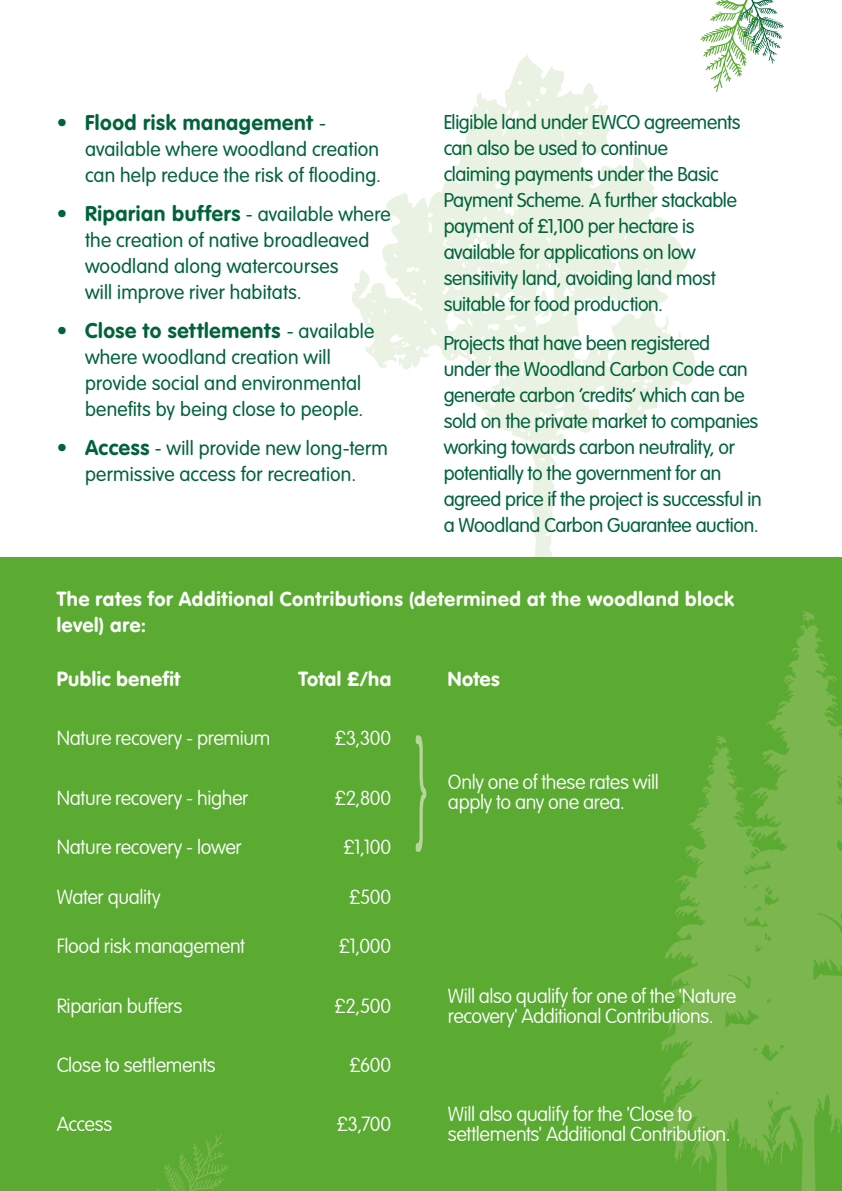
<style>
.page{position:relative;width:842px;height:1191px;background:#fff}
.page>*{position:absolute;margin:0;border:0;box-sizing:border-box;transform-origin:0 0}
.Bodytext{font:300 21px/26px "VAG Rundschrift D";letter-spacing:-.015em;color:#00633a}
.Bodytext-2{font:300 21px/26px "VAG Rundschrift D";letter-spacing:.01em;color:#00633a}
.Bodytext-3{font:100 20px/20px "VAG Rounded";letter-spacing:-.02em;color:#fff}
.Bodytext-4{font:20px/26px "VAG Rounded Bold";letter-spacing:.03em;color:#fff}
.s1{font-family:"VAG Rounded Std";font-weight:700}
</style>
<div class="page">
<svg style="left:350px;top:55px;width:350px;height:503px"></svg>
<div style="left:0;top:558px;width:842px;height:633px;background:#5bab33"></div>
<svg style="left:661px;top:611px;width:181px;height:580px;fill:#7bb64e"></svg>
<svg style="left:701px;top:0;width:83px;height:92px"></svg>
<svg style="left:157px;top:1134px;width:71px;height:57px"></svg>
<svg style="left:416px;top:735px;width:10px;height:117px"></svg>
<p class="Bodytext-2" style="left:85px;top:110px;width:298px;text-indent:-28px"><span class="s1">• Flood risk management</span> - available where woodland creation can help reduce the risk of flooding.</p>
<p class="Bodytext-2" style="left:85px;top:201px;width:307px;text-indent:-28px"><span class="s1">• Riparian buffers</span> - available where the creation of native broadleaved woodland along watercourses<br>will improve river habitats.</p>
<p class="Bodytext-2" style="left:85px;top:318px;width:291px;text-indent:-28px"><span class="s1">• Close to settlements</span> - available where woodland creation will provide social and environmental benefits by being close to people.</p>
<p class="Bodytext-2" style="left:57px;top:435px;width:333px;text-align:center"><span class="s1">• Access</span> - will provide new long-term permissive access for recreation.</p>
<p class="Bodytext" style="left:444px;top:109px;width:298px">Eligible land under EWCO agreements can also be used to continue<br>claiming payments under the Basic Payment Scheme. A further stackable payment of £1,100 per hectare is available for applications on low sensitivity land, avoiding land most suitable for food production.</p>
<p class="Bodytext" style="left:444px;top:330px;width:319px">Projects that have been registered under the Woodland Carbon Code can generate carbon ‘credits’ which can be sold on the private market to companies working towards carbon neutrality, or potentially to the government for an agreed price if the project is successful in a Woodland Carbon Guarantee auction.</p>
<p class="Bodytext-4" style="left:57px;top:586px;width:679px">The rates for Additional Contributions (determined at the woodland block level) are:</p>
<p class="Bodytext-4" style="left:57px;top:665px;width:125px">Public benefit</p>
<p class="Bodytext-4" style="left:298px;top:665px;width:94px">Total £/ha</p>
<p class="Bodytext-4" style="left:448px;top:665px;width:53px">Notes</p>
<p class="Bodytext-3" style="left:57px;top:729px;width:215px">Nature recovery - premium</p>
<p class="Bodytext-3" style="left:335px;top:729px;width:58px">£3,300</p>
<p class="Bodytext-3" style="left:448px;top:773px;width:212px">Only one of these rates will</p>
<p class="Bodytext-3" style="left:57px;top:788px;width:193px">Nature recovery - higher</p>
<p class="Bodytext-3" style="left:334px;top:788px;width:58px">£2,800</p>
<p class="Bodytext-3" style="left:448px;top:793px;width:178px">apply to any one area.</p>
<p class="Bodytext-3" style="left:57px;top:837px;width:187px">Nature recovery - lower</p>
<p class="Bodytext-3" style="left:343px;top:837px;width:50px">£1,100</p>
<p class="Bodytext-3" style="left:57px;top:887px;width:105px">Water quality</p>
<p class="Bodytext-3" style="left:349px;top:887px;width:44px">£500</p>
<p class="Bodytext-3" style="left:57px;top:936px;width:190px">Flood risk management</p>
<p class="Bodytext-3" style="left:338px;top:936px;width:54px">£1,000</p>
<p class="Bodytext-3" style="left:57px;top:996px;width:127px">Riparian buffers</p>
<p class="Bodytext-3" style="left:334px;top:996px;width:58px">£2,500</p>
<p class="Bodytext-3" style="left:448px;top:986px;width:290px">Will also qualify for one of the 'Nature recovery' Additional Contributions.</p>
<p class="Bodytext-3" style="left:57px;top:1055px;width:161px">Close to settlements</p>
<p class="Bodytext-3" style="left:349px;top:1055px;width:44px">£600</p>
<p class="Bodytext-3" style="left:57px;top:1115px;width:57px">Access</p>
<p class="Bodytext-3" style="left:336px;top:1115px;width:56px">£3,700</p>
<p class="Bodytext-3" style="left:448px;top:1105px;width:284px">Will also qualify for the 'Close to settlements' Additional Contribution.</p>
</div>
